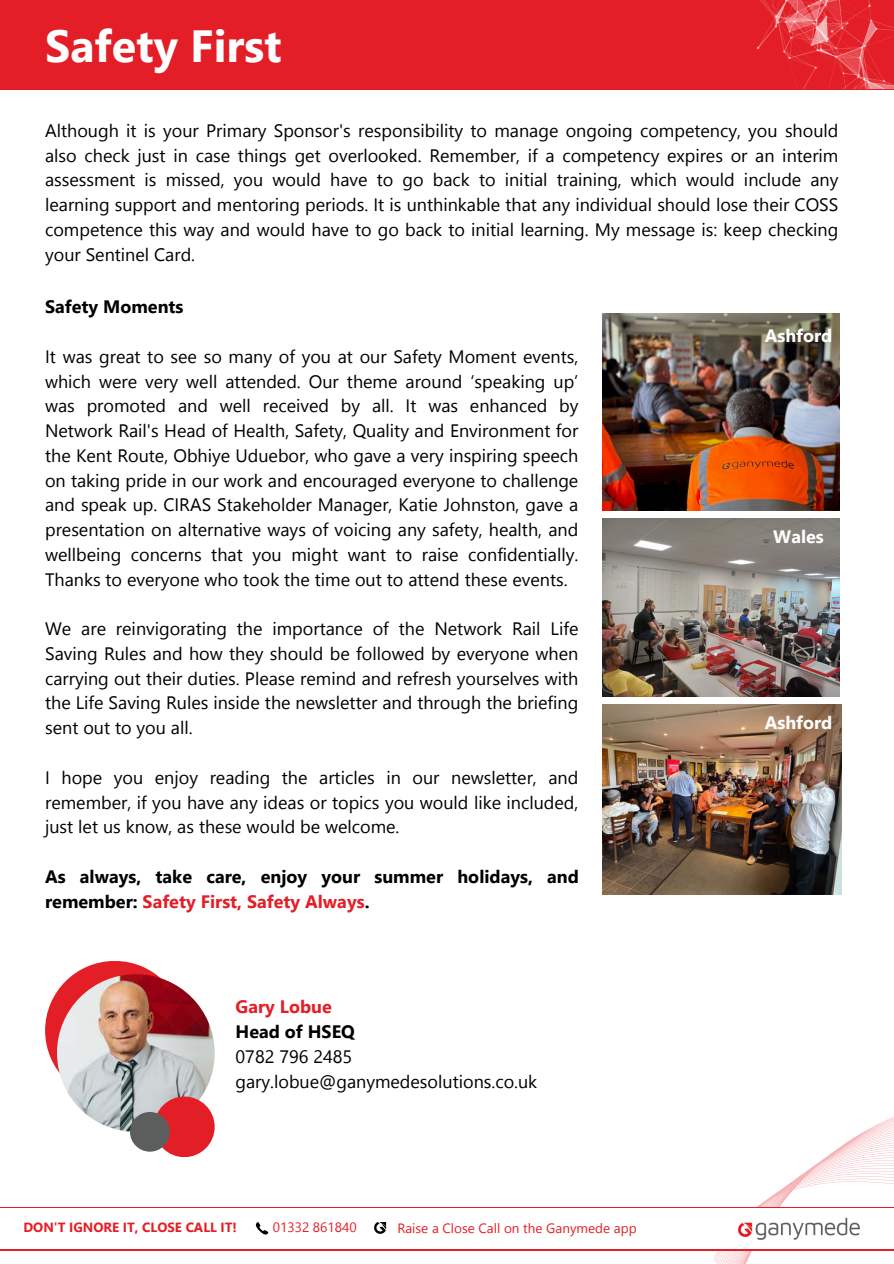
<style>
.page{position:relative;width:894px;height:1264px;background:#fff}
.page>*{position:absolute;margin:0;border:0;box-sizing:border-box;transform-origin:0 0}
.t1{font:700 45px "Nirmala UI";color:#fff}
.t2{font:18px/24.8px "Nirmala UI";color:#000;text-align:justify}
.t3{font:700 18px/24.8px "Nirmala UI";color:#000}
.t4{font:700 18px "Nirmala UI";color:#fff}
.t5{font:13.5px "Nirmala UI";color:#e41e26}
.t6{font:700 13.35px "Nirmala UI";color:#e41e26}
.s1{color:#e41e26}
.s2{font-weight:700;color:#e41e26}
.s3{font-weight:700}
</style>
<div class="page">
<div style="left:0;top:0;width:893px;height:89px;background:#e41e26"></div>
<img style="left:756px;top:0;width:137px;height:89px">
<svg style="left:695px;top:1117px;width:198px;height:146px"></svg>
<div style="left:0;top:1206px;width:893px;height:44px;background:linear-gradient(to right,#fff,#fff)"></div>
<div style="left:0;top:1208px;width:893px;height:40px;background:#fff"></div>
<img style="left:737px;top:1217px;width:123px;height:23px">
<svg style="left:255px;top:1222px;width:13px;height:13px"></svg>
<svg style="left:374px;top:1222px;width:13px;height:12px"></svg>
<img style="left:602px;top:314px;width:237px;height:197px">
<img style="left:602px;top:704px;width:239px;height:190px">
<img style="left:602px;top:519px;width:237px;height:177px">
<div style="left:45px;top:960px;width:139px;height:140px;background:#e41e26;border-radius:50%"></div>
<img style="left:57px;top:974px;width:158px;height:157px;border-radius:50%">
<div style="left:154px;top:1096px;width:61px;height:61px;background:#e41e26;border-radius:50%"></div>
<div style="left:130px;top:1111px;width:40px;height:40px;background:#5c5d5d;border-radius:50%"></div>
<h2 class="t1" style="left:45px;top:13px;width:238px">Safety First</h2>
<p class="t2" style="left:45px;top:117px;width:794px">Although it is your Primary Sponsor's responsibility to manage ongoing competency, you should also check just in case things get overlooked. Remember, if a competency expires or an interim assessment is missed, you would have to go back to initial training, which would include any learning support and mentoring periods. It is unthinkable that any individual should lose their COSS competence this way and would have to go back to initial learning. My message is: keep checking your Sentinel Card.</p>
<h3 class="t3" style="left:45px;top:293px;width:140px">Safety Moments</h3>
<h2 class="t2" style="left:45px;top:343px;width:534px">It was great to see so many of you at our Safety Moment events, which were very well attended. Our theme around ‘speaking up’ was promoted and well received by all. It was enhanced by Network Rail's Head of Health, Safety, Quality and Environment for the Kent Route, Obhiye Uduebor, who gave a very inspiring speech on taking pride in our work and encouraged everyone to challenge and speak up. CIRAS Stakeholder Manager, Katie Johnston, gave a presentation on alternative ways of voicing any safety, health, and wellbeing concerns that you might want to raise confidentially.<br>Thanks to everyone who took the time out to attend these events.</h2>
<p class="t2" style="left:45px;top:615px;width:534px">We are reinvigorating the importance of the Network Rail Life Saving Rules and how they should be followed by everyone when carrying out their duties. Please remind and refresh yourselves with the Life Saving Rules inside the newsletter and through the briefing sent out to you all.</p>
<h2 class="t2" style="left:45px;top:764px;width:534px">I hope you enjoy reading the articles in our newsletter, and remember, if you have any ideas or topics you would like included, just let us know, as these would be welcome.</h2>
<p class="t3" style="left:45px;top:863px;width:535px">As always, take care, enjoy your summer holidays, and remember: <span class="s1">Safety First, Safety Always</span>.</p>
<p class="t2" style="left:235px;top:993px;width:303px;text-align:left"><span class="s2">Gary Lobue<br></span><span class="s3">Head of HSEQ<br></span>0782 796 2485 gary.lobue@ganymedesolutions.co.uk</p>
<h2 class="t6" style="left:23px;top:1217px;width:215px">DON'T IGNORE IT, CLOSE CALL IT!</h2>
<p class="t5" style="left:273px;top:1216px;width:85px">01332 861840</p>
<h3 class="t5" style="left:397px;top:1218px;width:241px">Raise a Close Call on the Ganymede app</h3>
<h4 class="t4" style="left:764px;top:322px;width:69px">Ashford</h4>
<p class="t4" style="left:773px;top:523px;width:52px">Wales</p>
<p class="t4" style="left:764px;top:709px;width:69px">Ashford</p>
</div>
